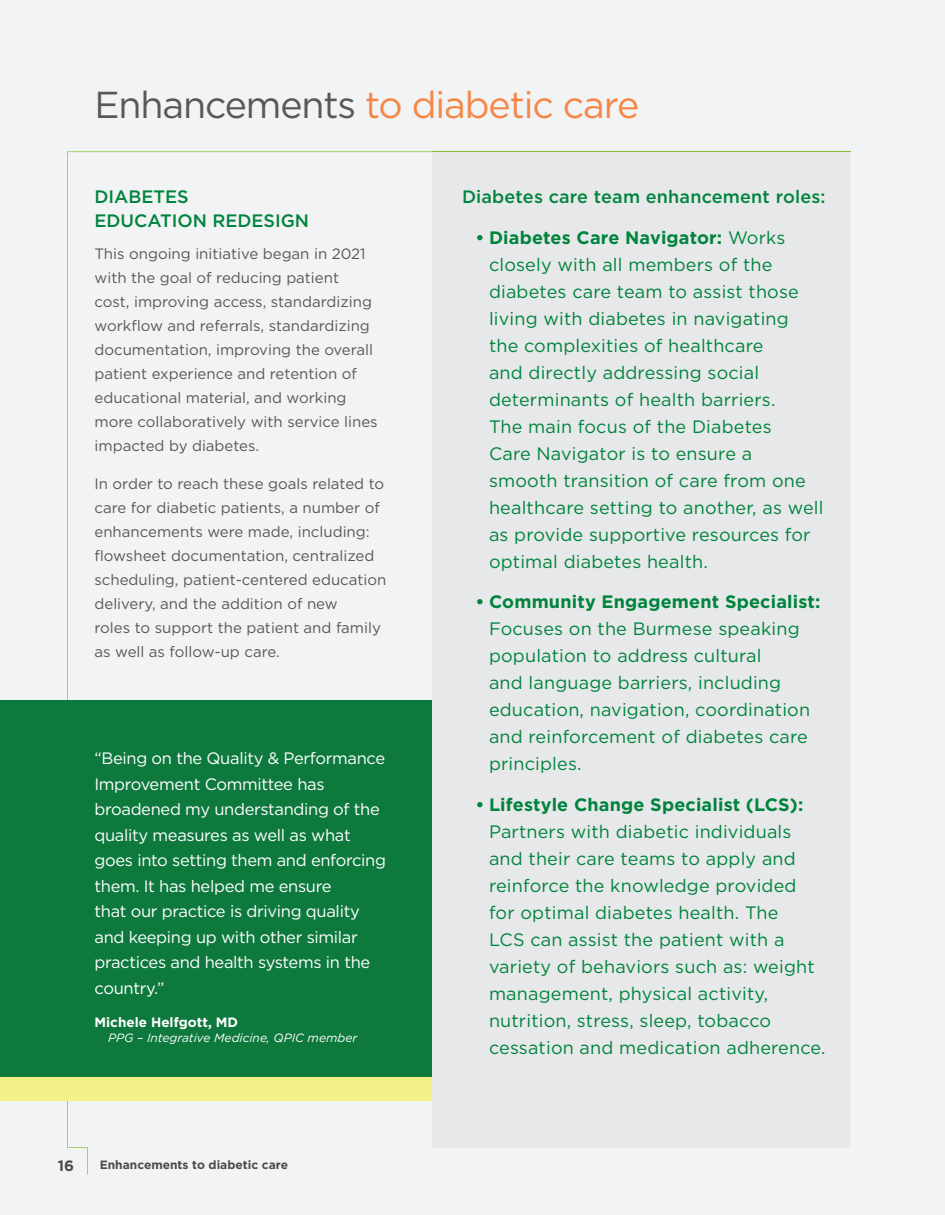
<style>
.page{position:relative;width:945px;height:1215px;background:#f2f3f4}
.page>*{position:absolute;margin:0;border:0;box-sizing:border-box;transform-origin:0 0}
.t1{font:37.5px "Gotham";letter-spacing:-.03em;color:#f58746}
.t2{font:18px/27px "Gotham";letter-spacing:.01em;color:#00843d}
.t3{font:700 18px "Gotham";letter-spacing:.01em;color:#00843d}
.t4{font:500 18px/24px "Gotham";color:#00843d}
.t5{font:16.5px/25.5px "Gotham";letter-spacing:-.02em;color:#fff}
.t6{font:15px/24px "Gotham";color:#57585a}
.t7{font:700 15px "Gotham";color:#4b4c4d}
.t8{font:700 13.5px "Gotham";color:#fff}
.t9{font:italic 12px "Gotham";color:#fff}
.t10{font:700 12px "Gotham";color:#4b4c4d}
.s1{color:#57585a}
.s2{font-weight:700}
</style>
<div class="page">
<div style="left:0;top:700px;width:432px;height:389px;background:#0d793d"></div>
<div style="left:0;top:1078px;width:432px;height:23px;background:#f4f188"></div>
<div style="left:432px;top:151px;width:419px;height:996px;background:#e7e8e9"></div>
<hr style="left:432px;top:151px;width:418px;height:1px;background:#85bd3b">
<h1 class="t1" style="left:94px;top:81px;width:546px"><span class="s1">Enhancements</span> to diabetic care</h1>
<p class="t4" style="left:94px;top:185px;width:216px">DIABETES<br>EDUCATION REDESIGN</p>
<p class="t6" style="left:94px;top:242px;width:285px">This ongoing initiative began in 2021 with the goal of reducing patient cost, improving access, standardizing workflow and referrals, standardizing documentation, improving the overall patient experience and retention of educational material, and working more collaboratively with service lines impacted by diabetes.</p>
<p class="t6" style="left:94px;top:471px;width:293px">In order to reach these goals related to care for diabetic patients, a number of enhancements were made, including: flowsheet documentation, centralized scheduling, patient-centered education delivery, and the addition of new<br>roles to support the patient and family as well as follow-up care.</p>
<p class="t5" style="left:94px;top:745px;width:293px">“Being on the Quality &amp; Performance<br>Improvement Committee has broadened my understanding of the quality measures as well as what goes into setting them and enforcing them. It has helped me ensure<br>that our practice is driving quality and keeping up with other similar practices and health systems in the country.”</p>
<p class="t8" style="left:94px;top:1014px;width:145px">Michele Helfgott, MD</p>
<p class="t9" style="left:108px;top:1030px;width:251px">PPG – Integrative Medicine, QPIC member</p>
<p class="t7" style="left:58px;top:1156px;width:18px">16</p>
<p class="t10" style="left:100px;top:1157px;width:190px">Enhancements to diabetic care</p>
<p class="t4" style="left:462px;top:185px;width:365px">Diabetes care team enhancement roles:</p>
<p class="t2" style="left:489px;top:224px;width:336px;text-indent:-14px"><span class="s2">• Diabetes Care Navigator:</span> Works closely with all members of the diabetes care team to assist those living with diabetes in navigating<br>the complexities of healthcare<br>and directly addressing social determinants of health barriers.<br>The main focus of the Diabetes<br>Care Navigator is to ensure a smooth transition of care from one healthcare setting to another, as well as provide supportive resources for optimal diabetes health.</p>
<p class="t3" style="left:476px;top:590px;width:346px">• Community Engagement Specialist:</p>
<p class="t2" style="left:489px;top:615px;width:323px">Focuses on the Burmese speaking population to address cultural<br>and language barriers, including education, navigation, coordination and reinforcement of diabetes care principles.</p>
<p class="t3" style="left:476px;top:793px;width:329px">• Lifestyle Change Specialist (LCS):</p>
<p class="t2" style="left:489px;top:818px;width:338px">Partners with diabetic individuals and their care teams to apply and reinforce the knowledge provided for optimal diabetes health. The<br>LCS can assist the patient with a variety of behaviors such as: weight management, physical activity, nutrition, stress, sleep, tobacco cessation and medication adherence.</p>
</div>
